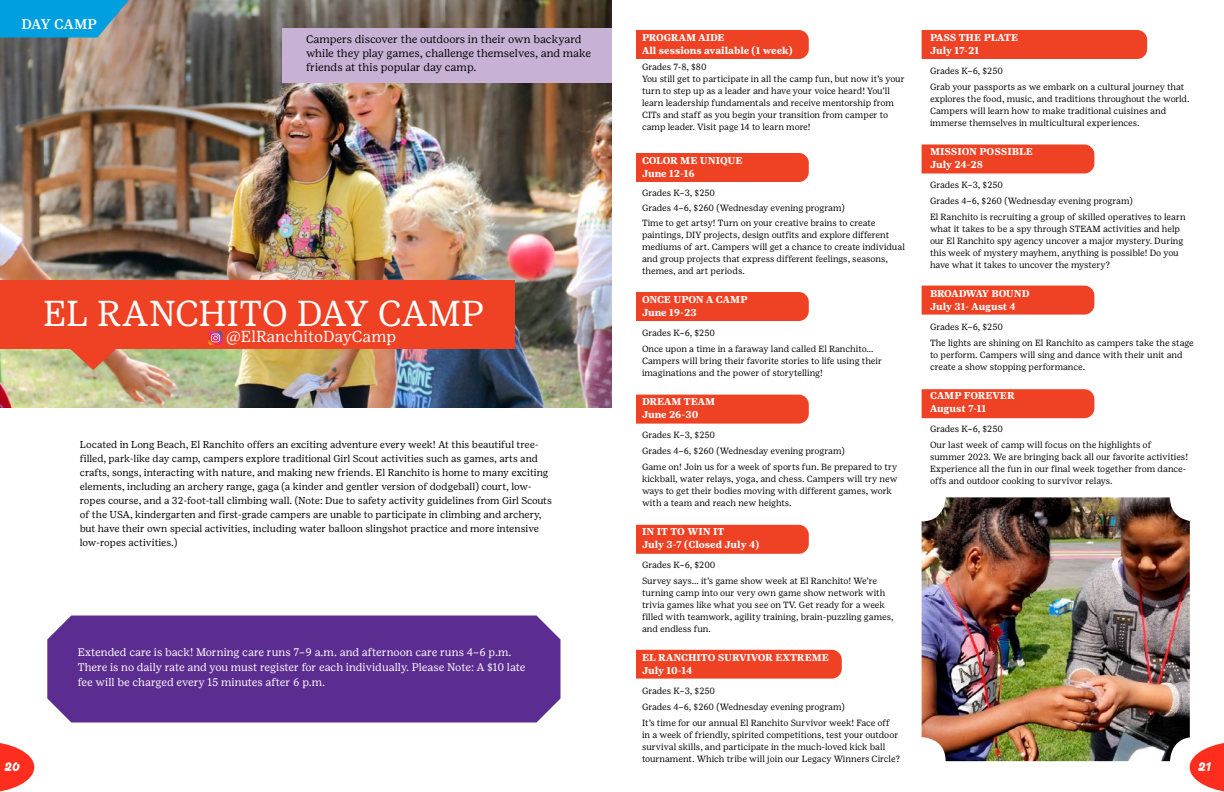
<style>
.page{position:relative;width:1224px;height:792px;background:#fff}
.page>*{position:absolute;margin:0;border:0;box-sizing:border-box;transform-origin:0 0}
.t1{font:36px "Girl Scout Text";color:#fff}
.t2{font:16px "Girl Scout Text";color:#fff}
.t3{font:500 14px "Girl Scout Text";letter-spacing:.005em;color:#fff}
.t4{font:italic 700 12.9px "Giulia";color:#fff}
.t5{font:11px/15px "Girl Scout Text";color:#fff}
.t6{font:11px/14px "Girl Scout Text";color:#000}
.t7{font:10px/14px "Girl Scout Text";color:#000}
.t8{font:700 10px/13px "Girl Scout Text";color:#fff}
.t9{font:700 10px/13px "Girl Scout Text";letter-spacing:-.02em;color:#fff}
.t10{font:9px/12px "Girl Scout Text";color:#000}
</style>
<div class="page">
<div style="left:636px;top:30px;width:173px;height:29px;background:#ef4123"></div>
<div style="left:636px;top:153px;width:173px;height:29px;background:#ef4123"></div>
<div style="left:636px;top:292px;width:173px;height:29px;background:#ef4123"></div>
<div style="left:636px;top:395px;width:173px;height:29px;background:#ef4123"></div>
<div style="left:636px;top:525px;width:173px;height:29px;background:#ef4123"></div>
<div style="left:922px;top:30px;width:225px;height:29px;background:#ef4123"></div>
<div style="left:922px;top:144px;width:172px;height:29px;background:#ef4123"></div>
<div style="left:922px;top:286px;width:172px;height:29px;background:#ef4123"></div>
<div style="left:922px;top:389px;width:172px;height:29px;background:#ef4123"></div>
<img style="left:0;top:0;width:612px;height:408px">
<div style="left:0;top:281px;width:514px;height:68px;background:#ef4123"></div>
<svg style="left:56px;top:349px;width:74px;height:21px;background:#c98961"></svg>
<div style="left:282px;top:28px;width:330px;height:55px;background:#c7b2d6"></div>
<svg style="left:0;top:0;width:129px;height:38px;background:#179dd3"></svg>
<div style="left:636px;top:650px;width:206px;height:29px;background:#ef4123"></div>
<img style="left:922px;top:497px;width:268px;height:264px">
<div style="left:47px;top:616px;width:513px;height:106px;background:#5c2d91"></div>
<svg style="left:209px;top:331px;width:13px;height:14px"></svg>
<svg style="left:0;top:743px;width:34px;height:49px"></svg>
<svg style="left:1190px;top:743px;width:34px;height:49px"></svg>
<h3 class="t3" style="left:21px;top:16px;width:77px">DAY CAMP</h3>
<p class="t8" style="left:642px;top:31px;width:152px">PROGRAM AIDE<br>All sessions available (1 week)</p>
<p class="t10" style="left:642px;top:61px;width:264px">Grades 7-8, $80<br>You still get to participate in all the camp fun, but now it’s your turn to step up as a leader and have your voice heard! You’ll learn leadership fundamentals and receive mentorship from CITs and staff as you begin your transition from camper to camp leader. Visit page 14 to learn more!</p>
<p class="t8" style="left:642px;top:154px;width:102px">COLOR ME UNIQUE<br>June 12-16</p>
<p class="t10" style="left:642px;top:185px;width:235px;line-height:14.9px">Grades K–3, $250<br>Grades 4–6, $260 (Wednesday evening program)<br>Time to get artsy! Turn on your creative brains to create</p>
<p class="t10" style="left:642px;top:229px;width:265px">paintings, DIY projects, design outfits and explore different mediums of art. Campers will get a chance to create individual and group projects that express different feelings, seasons, themes, and art periods.</p>
<p class="t8" style="left:642px;top:293px;width:107px">ONCE UPON A CAMP<br>June 19-23</p>
<p class="t10" style="left:642px;top:325px;width:233px;line-height:16px">Grades K–6, $250<br>Once upon a time in a faraway land called El Ranchito…</p>
<p class="t10" style="left:642px;top:355px;width:242px">Campers will bring their favorite stories to life using their imaginations and the power of storytelling!</p>
<p class="t8" style="left:642px;top:395px;width:75px">DREAM TEAM<br>June 26-30</p>
<p class="t10" style="left:642px;top:427px;width:257px;line-height:16px">Grades K–3, $250<br>Grades 4–6, $260 (Wednesday evening program)<br>Game on! Join us for a week of sports fun. Be prepared to try</p>
<p class="t10" style="left:642px;top:473px;width:257px">kickball, water relays, yoga, and chess. Campers will try new ways to get their bodies moving with different games, work with a team and reach new heights.</p>
<p class="t8" style="left:642px;top:525px;width:119px">IN IT TO WIN IT<br>July 3-7 (Closed July 4)</p>
<p class="t10" style="left:642px;top:557px;width:237px;line-height:16px">Grades K–6, $200<br>Survey says… it’s game show week at El Ranchito! We’re</p>
<p class="t10" style="left:642px;top:587px;width:253px">turning camp into our very own game show network with trivia games like what you see on TV. Get ready for a week filled with teamwork, agility training, brain-puzzling games, and endless fun.</p>
<p class="t8" style="left:642px;top:651px;width:189px">EL RANCHITO SURVIVOR EXTREME<br>July 10-14</p>
<p class="t10" style="left:642px;top:683px;width:249px;line-height:16px">Grades K–3, $250<br>Grades 4–6, $260 (Wednesday evening program)<br>It’s time for our annual El Ranchito Survivor week! Face off</p>
<p class="t10" style="left:642px;top:729px;width:259px">in a week of friendly, spirited competitions, test your outdoor survival skills, and participate in the much-loved kick ball tournament. Which tribe will join our Legacy Winners Circle?</p>
<p class="t8" style="left:930px;top:31px;width:90px">PASS THE PLATE<br>July 17-21</p>
<p class="t10" style="left:930px;top:63px;width:256px;line-height:16px">Grades K–6, $250<br>Grab your passports as we embark on a cultural journey that</p>
<p class="t10" style="left:930px;top:93px;width:261px">explores the food, music, and traditions throughout the world.<br>Campers will learn how to make traditional cuisines and immerse themselves in multicultural experiences.</p>
<p class="t8" style="left:930px;top:145px;width:104px">MISSION POSSIBLE<br>July 24-28</p>
<p class="t10" style="left:930px;top:177px;width:257px;line-height:16px">Grades K–3, $250<br>Grades 4–6, $260 (Wednesday evening program)<br>El Ranchito is recruiting a group of skilled operatives to learn</p>
<p class="t10" style="left:930px;top:223px;width:255px">what it takes to be a spy through STEAM activities and help our El Ranchito spy agency uncover a major mystery. During this week of mystery mayhem, anything is possible! Do you have what it takes to uncover the mystery?</p>
<p class="t9" style="left:930px;top:287px;width:101px">BROADWAY BOUND<br>July 31- August 4</p>
<p class="t10" style="left:930px;top:319px;width:265px;line-height:16px">Grades K–6, $250<br>The lights are shining on El Ranchito as campers take the stage</p>
<p class="t10" style="left:930px;top:349px;width:254px">to perform. Campers will sing and dance with their unit and create a show stopping performance.</p>
<p class="t8" style="left:930px;top:389px;width:86px">CAMP FOREVER<br>August 7-11</p>
<p class="t10" style="left:930px;top:421px;width:223px;line-height:16px">Grades K–6, $250<br>Our last week of camp will focus on the highlights of</p>
<p class="t10" style="left:930px;top:451px;width:260px">summer 2023. We are bringing back all our favorite activities!<br>Experience all the fun in our final week together from dance&shy;offs and outdoor cooking to survivor relays.</p>
<p class="t6" style="left:306px;top:32px;width:287px">Campers discover the outdoors in their own backyard while they play games, challenge themselves, and make friends at this popular day camp.</p>
<h1 class="t1" style="left:43px;top:292px;width:443px">EL RANCHITO DAY CAMP</h1>
<h2 class="t2" style="left:226px;top:327px;width:172px">@ElRanchitoDayCamp</h2>
<p class="t7" style="left:80px;top:438px;width:474px">Located in Long Beach, El Ranchito offers an exciting adventure every week! At this beautiful tree&shy;filled, park-like day camp, campers explore traditional Girl Scout activities such as games, arts and crafts, songs, interacting with nature, and making new friends. El Ranchito is home to many exciting elements, including an archery range, gaga (a kinder and gentler version of dodgeball) court, low&shy;ropes course, and a 32-foot-tall climbing wall. (Note: Due to safety activity guidelines from Girl Scouts of the USA, kindergarten and first-grade campers are unable to participate in climbing and archery, but have their own special activities, including water balloon slingshot practice and more intensive low-ropes activities.)</p>
<p class="t5" style="left:78px;top:645px;width:449px">Extended care is back! Morning care runs 7–9 a.m. and afternoon care runs 4–6 p.m.<br>There is no daily rate and you must register for each individually. Please Note: A $10 late fee will be charged every 15 minutes after 6 p.m.</p>
<h3 class="t4" style="left:5px;top:758px;width:17px">20</h3>
<h3 class="t4" style="left:1198px;top:758px;width:14px">21</h3>
</div>
